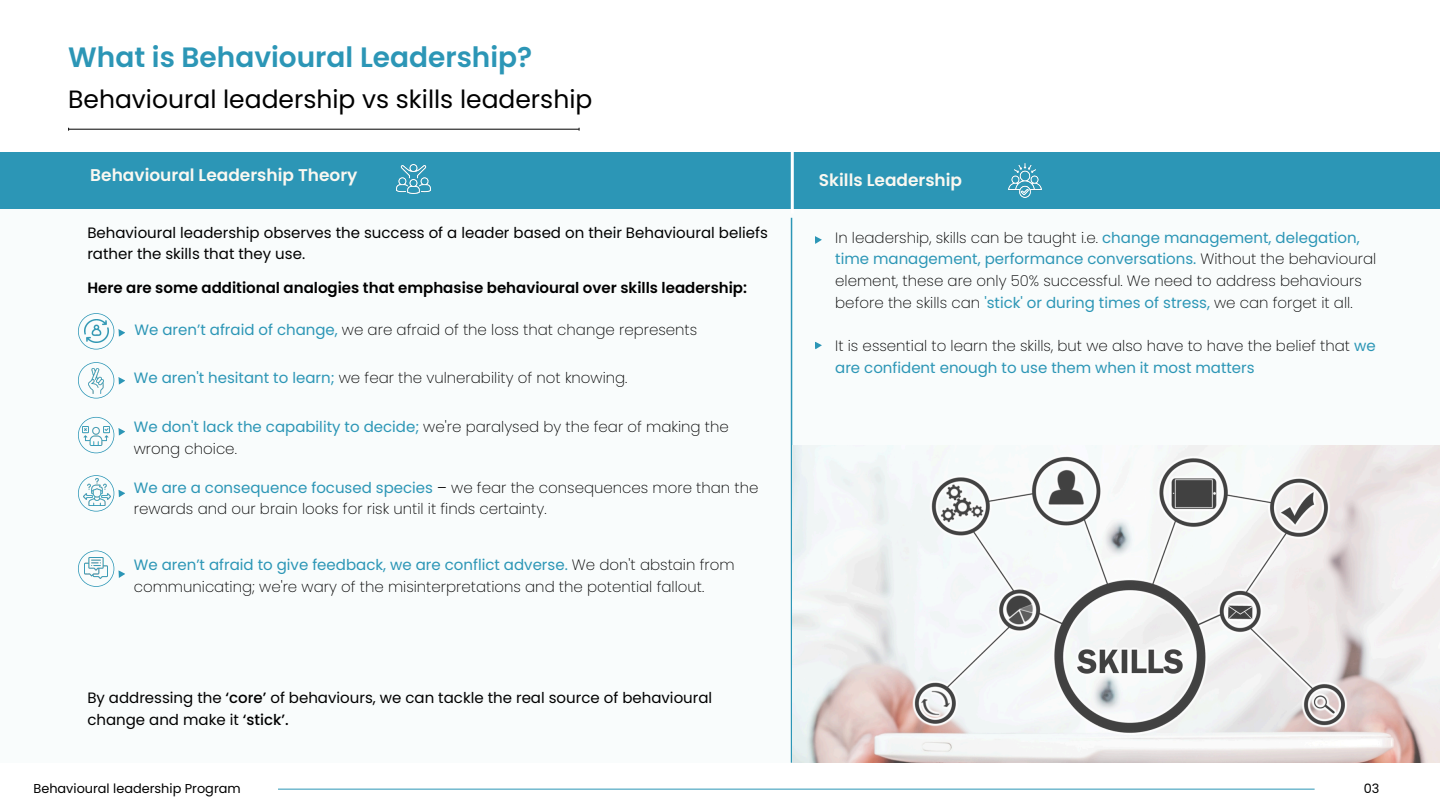
<style>
.page{position:relative;width:1440px;height:810px;background:#fff}
.page>*{position:absolute;margin:0;border:0;box-sizing:border-box;transform-origin:0 0}
.t1{font:600 28px "Poppins";color:#2c96b6}
.t2{font:25px "Poppins";color:#000}
.t3{font:600 17px "Poppins";color:#faf8f1}
.t4{font:200 15px/21.8px "Poppins";color:#000}
.t5{font:15px/21.8px "Poppins";color:#000}
.t6{font:600 15px "Poppins";color:#000}
.t7{font:12.9px "Poppins";color:#000}
.s1{font-weight:400;color:#2c96b6}
.s2{font-weight:300}
.s3{font-weight:500}
</style>
<div class="page">
<div style="left:0;top:152px;width:1440px;height:56px;background:#2c96b6"></div>
<svg style="left:78px;top:313px;width:47px;height:37px"></svg>
<svg style="left:78px;top:362px;width:47px;height:37px"></svg>
<svg style="left:78px;top:417px;width:47px;height:36px"></svg>
<svg style="left:78px;top:475px;width:47px;height:37px"></svg>
<svg style="left:78px;top:550px;width:47px;height:37px"></svg>
<img style="left:397px;top:164px;width:34px;height:29px">
<img style="left:1008px;top:163px;width:34px;height:34px">
<svg style="left:815px;top:236px;width:7px;height:8px"></svg>
<svg style="left:815px;top:342px;width:7px;height:8px"></svg>
<hr style="left:69px;top:129px;width:510px;height:1px;background:#000">
<hr style="left:791px;top:218px;width:1px;height:545px;background:#2c96b6">
<img style="left:792px;top:446px;width:648px;height:316px">
<hr style="left:791px;top:141px;width:3px;height:73px;background:#fff">
<hr style="left:278px;top:789px;width:1037px;height:1px;background:#2c96b6">
<h4 class="t1" style="left:68px;top:38px;width:466px">What is Behavioural Leadership?</h4>
<h4 class="t2" style="left:68px;top:81px;width:526px">Behavioural leadership vs skills leadership</h4>
<p class="t3" style="left:90px;top:163px;width:269px">Behavioural Leadership Theory</p>
<h4 class="t3" style="left:819px;top:168px;width:145px">Skills Leadership</h4>
<p class="t5" style="left:87px;top:222px;width:682px">Behavioural leadership observes the success of a leader based on their Behavioural beliefs rather the skills that they use.</p>
<h4 class="t4" style="left:835px;top:227px;width:543px">In leadership, skills can be taught i.e. <span class="s1">change management, delegation, time management, performance conversations.</span> Without the behavioural element, these are only 50% successful. We need to address behaviours before the skills can <span class="s1">'stick' or during times of stress,</span> we can forget it all.</h4>
<h3 class="t4" style="left:835px;top:335px;width:542px">It is essential to learn the skills, but we also have to have the belief that <span class="s1">we are confident enough to use them when it most matters</span></h3>
<h4 class="t6" style="left:87px;top:277px;width:661px">Here are some additional analogies that emphasise behavioural over skills leadership:</h4>
<p class="t4" style="left:135px;top:319px;width:564px"><span class="s1">We aren’t afraid of change,</span> we are afraid of the loss that change represents</p>
<p class="t4" style="left:134px;top:366px;width:495px"><span class="s1">We aren't hesitant to learn;</span> we fear the vulnerability of not knowing.</p>
<h4 class="t4" style="left:134px;top:416px;width:597px"><span class="s1">We don't lack the capability to decide;</span> we're paralysed by the fear of making the wrong choice.</h4>
<h4 class="t4" style="left:134px;top:476px;width:626px"><span class="s1">We are a consequence focused species</span> <span class="s2">–</span> we fear the consequences more than the rewards and our brain looks for risk until it finds certainty.</h4>
<h4 class="t4" style="left:134px;top:554px;width:602px"><span class="s1">We aren’t afraid to give feedback, we are conflict adverse.</span> We don't abstain from communicating; we're wary of the misinterpretations and the potential fallout.</h4>
<p class="t5" style="left:87px;top:687px;width:626px">By addressing the <span class="s3">‘core’</span> of behaviours, we can tackle the real source of behavioural change and make it <span class="s3">‘stick’.</span></p>
<p class="t7" style="left:34px;top:779px;width:209px">Behavioural leadership Program</p>
<p class="t7" style="left:1364px;top:779px;width:17px">03</p>
</div>
